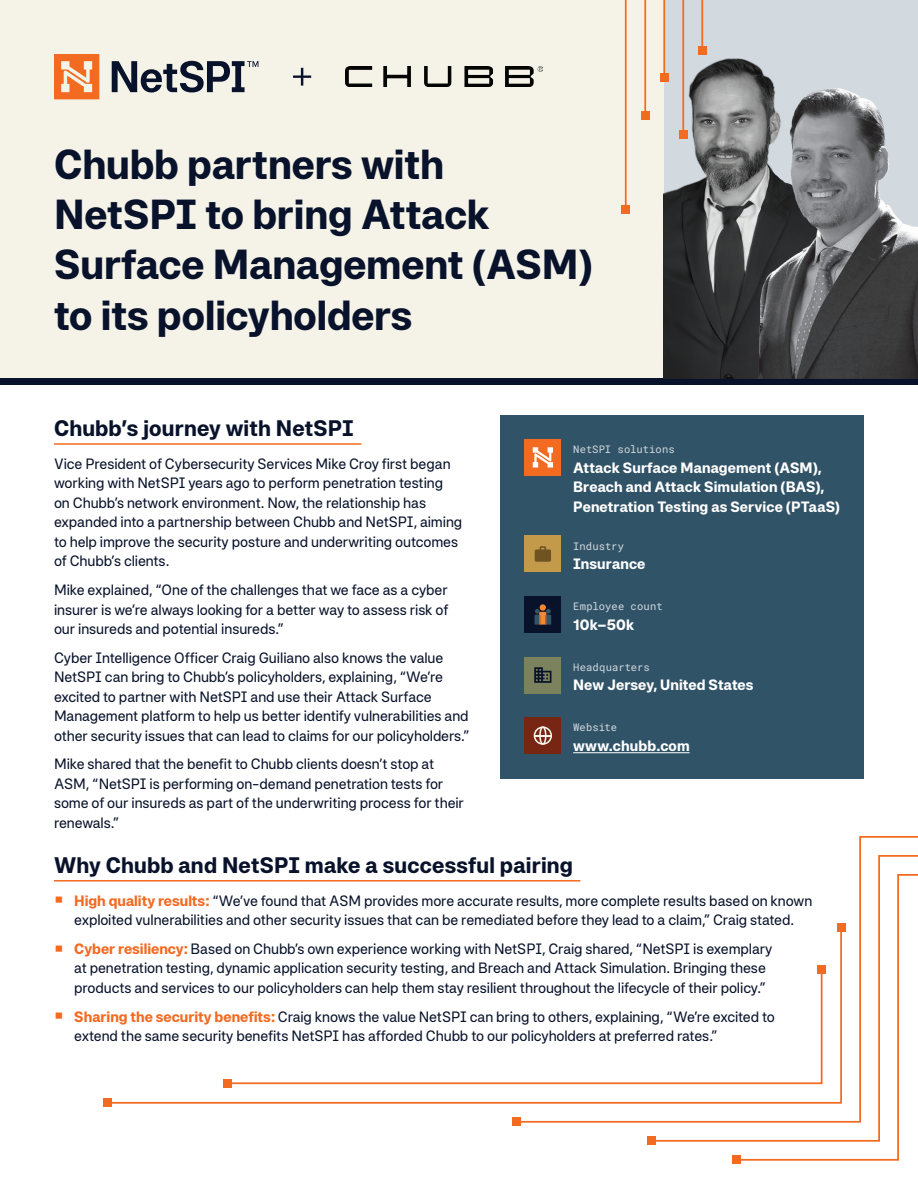
<style>
.page{position:relative;width:918px;height:1188px;background:#fff}
.page>*{position:absolute;margin:0;border:0;box-sizing:border-box;transform-origin:0 0}
.t1{font:700 42px/50.4px "Systemia";letter-spacing:-.005em;color:#08122a}
.t2{font:700 22.5px "Systemia";letter-spacing:.005em;color:#08122a}
.t3{font:15px/19.5px "Systemia";letter-spacing:-.01em;color:#08122a}
.t4{font:700 15px/19.5px "Systemia";letter-spacing:.005em;color:#fff}
.t5{font:10.5px "Roboto Mono";letter-spacing:.01em;color:#d2d9df}
.s1{font-weight:700;font-size:30px;color:#f36a21}
.s2{font-weight:700;color:#f36a21}
</style>
<div class="page">
<div style="left:0;top:0;width:918px;height:382px;background:#f5f3e8"></div>
<div style="left:664px;top:0;width:254px;height:378px;background:#d2d9df"></div>
<div style="left:0;top:378px;width:918px;height:7px;background:#08122a"></div>
<hr style="left:54px;top:443px;width:307px;height:2px;background:#f36a21">
<hr style="left:54px;top:880px;width:526px;height:2px;background:#f36a21">
<div style="left:501px;top:415px;width:363px;height:363px;background:#315367"></div>
<div style="left:525px;top:536px;width:36px;height:36px;background:#c3994a"></div>
<svg style="left:535px;top:546px;width:16px;height:16px"></svg>
<div style="left:525px;top:657px;width:36px;height:36px;background:#7c825d"></div>
<svg style="left:534px;top:667px;width:17px;height:16px"></svg>
<hr style="left:573px;top:752px;width:117px;height:1px;background:#fff">
<div style="left:525px;top:717px;width:36px;height:37px;background:#762613"></div>
<svg style="left:106px;top:836px;width:812px;height:326px"></svg>
<div style="left:732px;top:1155px;width:8px;height:9px;background:#f36b21"></div>
<div style="left:647px;top:1136px;width:9px;height:9px;background:#f36b21"></div>
<div style="left:103px;top:1098px;width:8px;height:9px;background:#f36b21"></div>
<div style="left:224px;top:1079px;width:8px;height:9px;background:#f36b21"></div>
<div style="left:837px;top:923px;width:9px;height:8px;background:#f36b21"></div>
<div style="left:817px;top:965px;width:9px;height:9px;background:#f36b21"></div>
<div style="left:512px;top:1117px;width:9px;height:9px;background:#f36b21"></div>
<div style="left:525px;top:596px;width:36px;height:37px;background:#08122a"></div>
<div style="left:540px;top:604px;width:6px;height:7px;background:#f58634;border-radius:50%"></div>
<svg style="left:535px;top:609px;width:16px;height:16px"></svg>
<div style="left:525px;top:439px;width:36px;height:37px;background:#f36b21"></div>
<svg style="left:533px;top:447px;width:20px;height:21px"></svg>
<svg style="left:534px;top:726px;width:18px;height:19px"></svg>
<img style="left:664px;top:52px;width:100px;height:326px">
<img style="left:734px;top:75px;width:184px;height:303px">
<svg style="left:54px;top:0;width:650px;height:211px"></svg>
<div style="left:698px;top:46px;width:8px;height:9px;background:#f36b21"></div>
<div style="left:679px;top:131px;width:8px;height:8px;background:#f36b21"></div>
<div style="left:641px;top:112px;width:8px;height:8px;background:#f36b21"></div>
<div style="left:621px;top:206px;width:9px;height:8px;background:#f36b21"></div>
<div style="left:660px;top:73px;width:8px;height:8px;background:#f36b21"></div>
<h1 class="t1" style="left:54px;top:137px;width:540px">Chubb partners with<br>NetSPI to bring Attack<br>Surface Management (ASM) to its policyholders</h1>
<h2 class="t2" style="left:54px;top:413px;width:301px">Chubb’s journey with NetSPI</h2>
<p class="t3" style="left:54px;top:453px;width:410px">Vice President of Cybersecurity Services Mike Croy first began working with NetSPI years ago to perform penetration testing on Chubb’s network environment. Now, the relationship has expanded into a partnership between Chubb and NetSPI, aiming to help improve the security posture and underwriting outcomes of Chubb’s clients.</p>
<p class="t3" style="left:54px;top:580px;width:396px;text-align:justify">Mike explained, “One of the challenges that we face as a cyber insurer is we’re always looking for a better way to assess risk of our insureds and potential insureds.”</p>
<p class="t3" style="left:54px;top:647px;width:417px">Cyber Intelligence Officer Craig Guiliano also knows the value NetSPI can bring to Chubb’s policyholders, explaining, “We’re excited to partner with NetSPI and use their Attack Surface Management platform to help us better identify vulnerabilities and other security issues that can lead to claims for our policyholders.”</p>
<p class="t3" style="left:54px;top:754px;width:412px">Mike shared that the benefit to Chubb clients doesn’t stop at ASM, “NetSPI is performing on-demand penetration tests for some of our insureds as part of the underwriting process for their renewals.”</p>
<h2 class="t2" style="left:54px;top:850px;width:521px">Why Chubb and NetSPI make a successful pairing</h2>
<p class="t3" style="left:54px;top:890px;width:760px;text-align:center"><span class="s1">•</span> <span class="s2">High quality results:</span> “We’ve found that ASM provides more accurate results, more complete results based on known exploited vulnerabilities and other security issues that can be remediated before they lead to a claim,” Craig stated.</p>
<p class="t3" style="left:74px;top:938px;width:700px;text-indent:-20px"><span class="s1">•</span> <span class="s2">Cyber resiliency:</span> Based on Chubb’s own experience working with NetSPI, Craig shared, “NetSPI is exemplary at penetration testing, dynamic application security testing, and Breach and Attack Simulation. Bringing these products and services to our policyholders can help them stay resilient throughout the lifecycle of their policy.”</p>
<p class="t3" style="left:74px;top:1006px;width:702px;text-indent:-20px"><span class="s1">•</span> <span class="s2">Sharing the security benefits:</span> Craig knows the value NetSPI can bring to others, explaining, “We’re excited to extend the same security benefits NetSPI has afforded Chubb to our policyholders at preferred rates.”</p>
<p class="t5" style="left:573px;top:442px;width:103px">NetSPI solutions</p>
<p class="t4" style="left:573px;top:457px;width:268px">Attack Surface Management (ASM),<br>Breach and Attack Simulation (BAS),<br>Penetration Testing as Service (PTaaS)</p>
<p class="t5" style="left:573px;top:539px;width:53px">Industry</p>
<p class="t4" style="left:573px;top:553px;width:74px">Insurance</p>
<p class="t5" style="left:573px;top:599px;width:91px">Employee count</p>
<p class="t4" style="left:573px;top:614px;width:63px">10k–50k</p>
<p class="t5" style="left:573px;top:660px;width:78px">Headquarters</p>
<p class="t4" style="left:573px;top:675px;width:182px">New Jersey, United States</p>
<p class="t5" style="left:573px;top:720px;width:45px">Website</p>
<p class="t4" style="left:573px;top:735px;width:118px">www.chubb.com</p>
</div>
